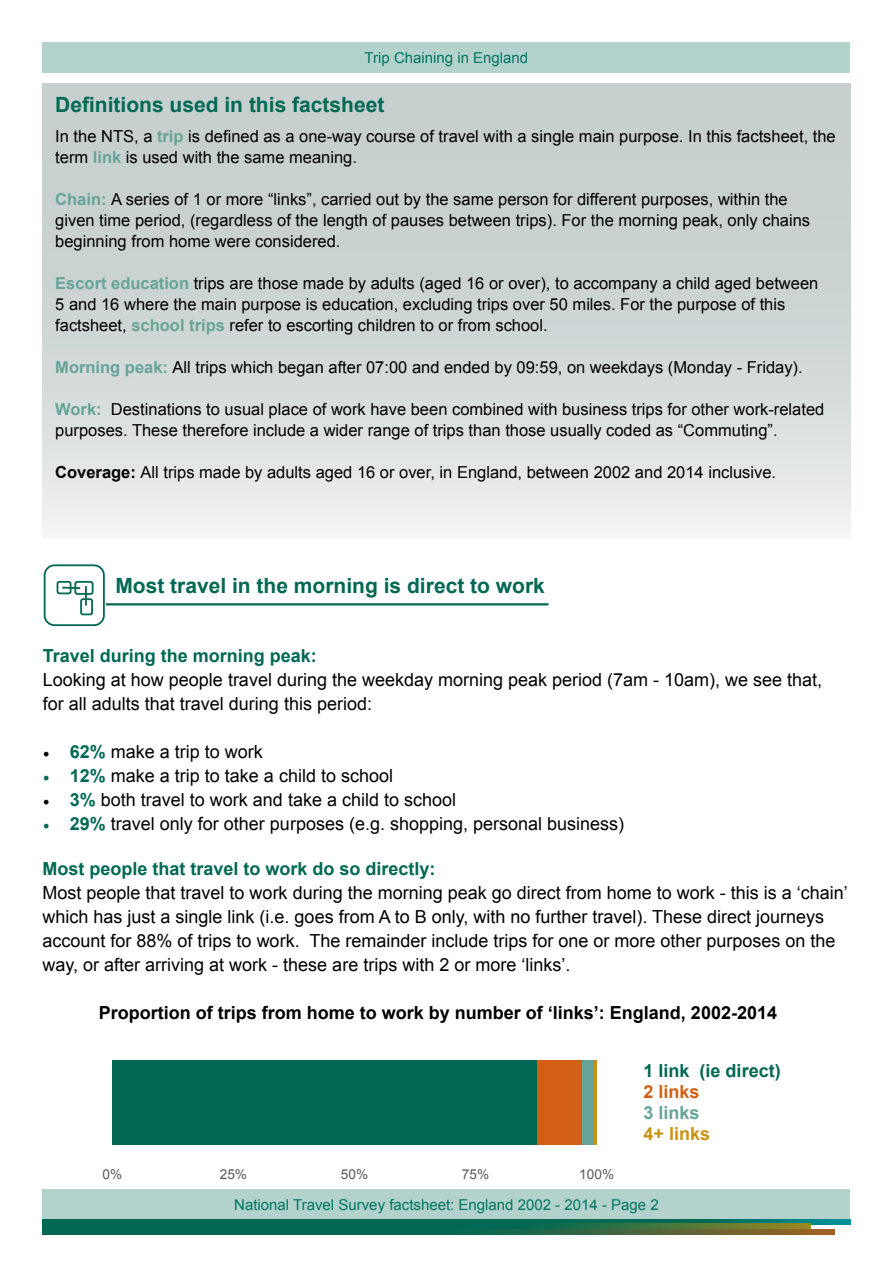
<style>
.page{position:relative;width:893px;height:1263px;background:#fff}
.page>*{position:absolute;margin:0;border:0;box-sizing:border-box;transform-origin:0 0}
.t1{font:700 21px "Arial";color:#006853}
.t2{font:700 21px "Arial";color:#006954}
.t3{font:18px/24px "Arial";color:#000}
.t4{font:700 18px "Arial";color:#000}
.t5{font:700 18px "Arial";color:#006853}
.t6{font:700 18px "Arial";color:#c99212}
.t7{font:700 18px "Arial";color:#d25f15}
.t8{font:700 18px "Arial";color:#66a498}
.t9{font:16.5px/21px "Arial";color:#000}
.t10{font:15px "Arial";color:#007662}
.t11{font:13.65px "Arial";color:#595959}
.s1{font-weight:700;color:#66a498}
.s2{font-weight:700}
.s3{font-weight:700;color:#006853}
.s4{font-family:"Minion Pro"}
.s5{font-family:"Minion Pro";color:#006954}
.s6{font-weight:700;color:#006954}
.s7{font-family:"Minion Pro";color:#006853}
</style>
<div class="page">
<div style="left:43px;top:1189px;width:807px;height:30px;background:#b3d2cb"></div>
<svg style="left:43px;top:1220px;width:807px;height:5px"></svg>
<svg style="left:43px;top:1224px;width:767px;height:5px"></svg>
<svg style="left:43px;top:1229px;width:792px;height:5px"></svg>
<div style="left:43px;top:43px;width:807px;height:30px;background:#b3d2cb"></div>
<div style="left:43px;top:84px;width:807px;height:453px;background:linear-gradient(to bottom,#bec9c7,#e8ebea)"></div>
<hr style="left:106px;top:603px;width:443px;height:2px;background:#006853">
<div style="left:44px;top:564px;width:61px;height:62px;background:#fff;border:2px solid #006853;border-radius:10px"></div>
<div style="left:57px;top:581px;width:14px;height:13px;border:2px solid #006853;border-radius:2px"></div>
<div style="left:74px;top:581px;width:20px;height:14px;background:#fff;border:2px solid #006853;border-radius:2px"></div>
<div style="left:80px;top:598px;width:13px;height:17px;background:#fff;border:2px solid #006853;border-radius:2px"></div>
<svg style="left:60px;top:586px;width:27px;height:19px"></svg>
<div style="left:112px;top:1060px;width:425px;height:85px;background:#006853"></div>
<div style="left:537px;top:1060px;width:45px;height:85px;background:#d25f15"></div>
<div style="left:582px;top:1060px;width:13px;height:85px;background:#66a498"></div>
<hr style="left:595px;top:1060px;width:2px;height:85px;background:#c99212">
<p class="t10" style="left:365px;top:48px;width:165px">Trip Chaining in England</p>
<p class="t2" style="left:55px;top:91px;width:331px">Definitions used in this factsheet</p>
<p class="t9" style="left:55px;top:125px;width:782px">In the NTS, a <span class="s1">trip</span> is defined as a one-way course of travel with a single main purpose. In this factsheet, the term <span class="s1">link</span> is used with the same meaning.</p>
<p class="t9" style="left:55px;top:188px;width:756px"><span class="s1">Chain:</span> A series of 1 or more “links”, carried out by the same person for different purposes, within the given time period, (regardless of the length of pauses between trips). For the morning peak, only chains beginning from home were considered.</p>
<p class="t9" style="left:55px;top:272px;width:765px"><span class="s1">Escort education</span> trips are those made by adults (aged 16 or over), to accompany a child aged between<br>5 and 16 where the main purpose is education, excluding trips over 50 miles. For the purpose of this factsheet, <span class="s1">school trips</span> refer to escorting children to or from school.</p>
<p class="t9" style="left:55px;top:356px;width:749px"><span class="s1">Morning peak:</span> All trips which began after 07:00 and ended by 09:59, on weekdays (Monday - Friday).</p>
<p class="t9" style="left:55px;top:398px;width:771px"><span class="s1">Work:</span> Destinations to usual place of work have been combined with business trips for other work-related purposes. These therefore include a wider range of trips than those usually coded as “Commuting”.</p>
<p class="t9" style="left:55px;top:461px;width:722px"><span class="s2">Coverage:</span> All trips made by adults aged 16 or over, in England, between 2002 and 2014 inclusive.</p>
<p class="t1" style="left:115px;top:572px;width:431px">Most travel in the morning is direct to work</p>
<p class="t3" style="left:43px;top:643px;width:781px"><span class="s3">Travel during the morning peak:<br></span>Looking at how people travel during the weekday morning peak period (7am - 10am), we see that, for all adults that travel during this period:</p>
<p class="t3" style="left:43px;top:739px;width:222px"><span class="s4">•</span> <span class="s3">62%</span> make a trip to work</p>
<p class="t3" style="left:43px;top:763px;width:352px"><span class="s5">•</span> <span class="s6">12%</span> make a trip to take a child to school</p>
<p class="t3" style="left:43px;top:787px;width:415px"><span class="s4">•</span> <span class="s3">3%</span> both travel to work and take a child to school</p>
<p class="t3" style="left:43px;top:811px;width:583px"><span class="s7">•</span> <span class="s3">29%</span> travel only for other purposes (e.g. shopping, personal business)</p>
<p class="t5" style="left:43px;top:856px;width:395px">Most people that travel to work do so directly:</p>
<p class="t3" style="left:43px;top:881px;width:807px">Most people that travel to work during the morning peak go direct from home to work - this is a ‘chain’ which has just a single link (i.e. goes from A to B only, with no further travel). These direct journeys account for 88% of trips to work. The remainder include trips for one or more other purposes on the way, or after arriving at work - these are trips with 2 or more ‘links’.</p>
<p class="t4" style="left:99px;top:1000px;width:680px">Proportion of trips from home to work by number of ‘links’: England, 2002-2014</p>
<p class="t11" style="left:102px;top:1165px;width:21px">0%</p>
<p class="t11" style="left:220px;top:1165px;width:29px">25%</p>
<p class="t11" style="left:341px;top:1165px;width:29px">50%</p>
<p class="t11" style="left:462px;top:1165px;width:29px">75%</p>
<p class="t11" style="left:579px;top:1165px;width:36px">100%</p>
<p class="t5" style="left:644px;top:1059px;width:139px">1 link (ie direct)</p>
<p class="t7" style="left:644px;top:1080px;width:58px">2 links</p>
<p class="t8" style="left:644px;top:1101px;width:58px">3 links</p>
<p class="t6" style="left:644px;top:1122px;width:68px">4+ links</p>
<p class="t10" style="left:234px;top:1195px;width:426px">National Travel Survey factsheet: England 2002 - 2014 - Page 2</p>
</div>
